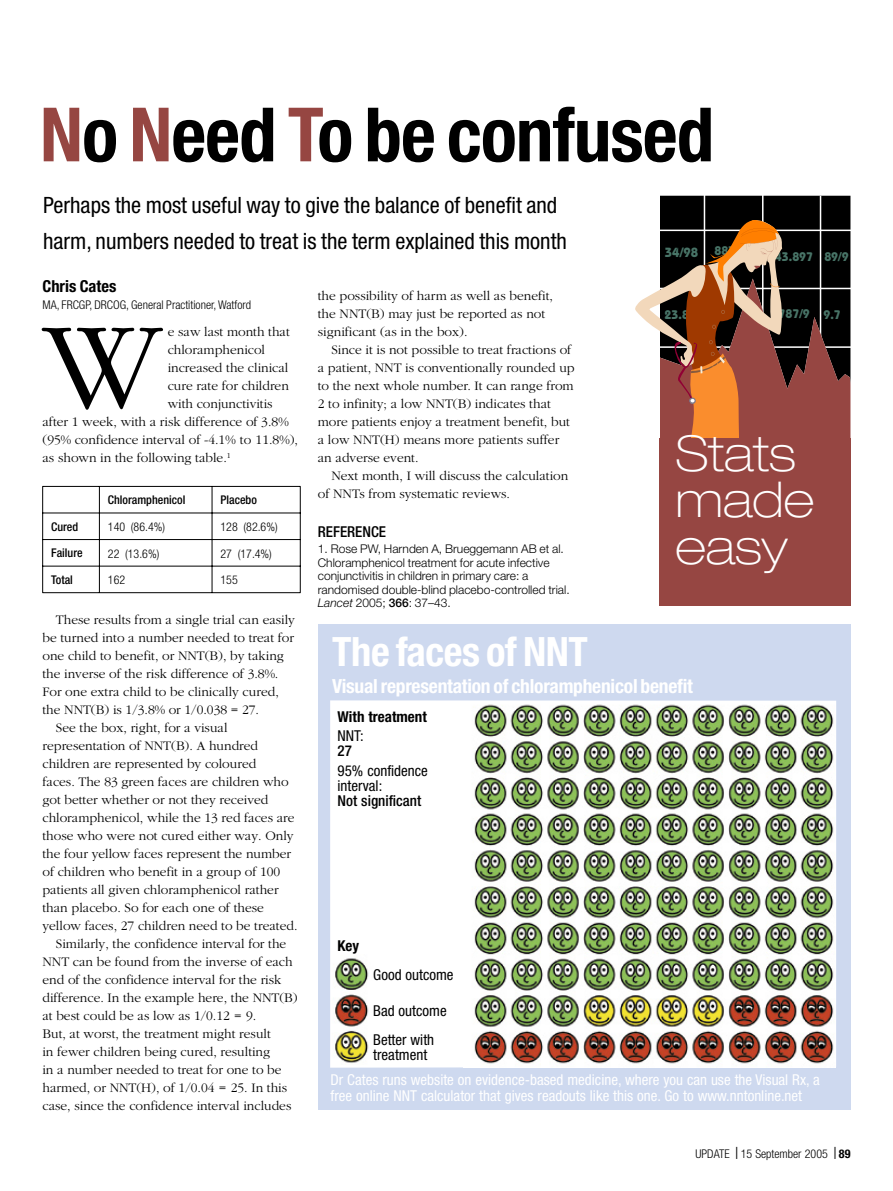
<style>
.page{position:relative;width:893px;height:1191px;background:#fff}
.page>*{position:absolute;margin:0;border:0;box-sizing:border-box;transform-origin:0 0}
.t1{font:300 129px "Garamond";color:#000}
.t2{font:700 condensed 75px "Helvetica Neue";letter-spacing:-.01em;color:#000}
.t3{font:100 expanded 49.5px/46.5px "Helvetica Neue";color:#fff}
.t4{font:700 condensed 40.5px "Helvetica Neue";letter-spacing:-.01em;color:#fff}
.t5{font:condensed 22.5px/36px "Helvetica Neue";color:#000}
.t6{font:700 condensed 19.5px "Helvetica Neue";letter-spacing:-.01em;color:#fff}
.t7{font:700 condensed 16.5px "Helvetica Neue";color:#000}
.t8{font:condensed 15px/16.5px "Helvetica Neue";color:#fff}
.t9{font:condensed 15px/15px "Helvetica Neue";color:#000}
.t10{font:500 condensed 15px "Helvetica Neue";color:#000}
.t11{font:700 condensed 15px "Helvetica Neue";color:#000}
.t12{font:300 13.5px/18px "Garamond";color:#000}
.t13{font:700 13.35px "Bauhaus";color:#487467}
.t14{font:700 12.45px "Bauhaus";color:#487467}
.t15{font:300 12px/13.5px "Helvetica Neue";color:#000}
.t16{font:300 condensed 12px "Helvetica Neue";color:#000}
.t17{font:500 condensed 12px "Helvetica Neue";color:#000}
.s1{color:#964642}
.s2{font-style:italic}
.s3{font-weight:500}
.s4{font-weight:700}
</style>
<div class="page">
<div style="left:318px;top:624px;width:532px;height:486px;background:#ced9ef"></div>
<svg style="left:42px;top:486px;width:259px;height:107px"></svg>
<hr style="left:42px;top:592px;width:57px;height:1px;background:#000">
<hr style="left:100px;top:592px;width:112px;height:1px;background:#000">
<hr style="left:212px;top:592px;width:88px;height:1px;background:#000">
<div style="left:659px;top:438px;width:191px;height:168px;background:#964642"></div>
<svg style="left:635px;top:196px;width:215px;height:242px;background:#785243"></svg>
<div style="left:330px;top:700px;width:506px;height:367px;background:#fff"></div>
<img style="left:463px;top:702px;width:372px;height:365px">
<img style="left:331px;top:950px;width:43px;height:114px">
<h2 class="t2" style="left:40px;top:89px;width:676px"><span class="s1">N</span>o <span class="s1">N</span>eed <span class="s1">T</span>o be confused</h2>
<h3 class="t5" style="left:43px;top:187px;width:525px">Perhaps the most useful way to give the balance of benefit and harm, numbers needed to treat is the term explained this month</h3>
<p class="t14" style="left:714px;top:243px;width:33px">887/9</p>
<p class="t13" style="left:665px;top:244px;width:35px">34/98</p>
<p class="t14" style="left:775px;top:249px;width:40px">43.897</p>
<p class="t14" style="left:824px;top:249px;width:26px">89/9</p>
<p class="t7" style="left:42px;top:276px;width:75px">Chris Cates</p>
<p class="t16" style="left:42px;top:297px;width:210px">MA, FRCGP, DRCOG, General Practitioner, Watford</p>
<h1 class="t1" style="left:42px;top:299px;width:120px">W</h1>
<p class="t12" style="left:168px;top:323px;width:124px">e saw last month that</p>
<p class="t12" style="left:168px;top:341px;width:99px">chloramphenicol</p>
<p class="t12" style="left:168px;top:359px;width:122px">increased the clinical</p>
<p class="t12" style="left:168px;top:377px;width:123px">cure rate for children</p>
<p class="t12" style="left:168px;top:395px;width:106px">with conjunctivitis</p>
<p class="t12" style="left:42px;top:413px;width:248px">after 1 week, with a risk difference of 3.8%</p>
<p class="t12" style="left:42px;top:431px;width:257px">(95% confidence interval of -4.1% to 11.8%),</p>
<p class="t12" style="left:42px;top:449px;width:190px">as shown in the following table.<sup>1</sup></p>
<p class="t17" style="left:108px;top:493px;width:79px">Chloramphenicol</p>
<p class="t17" style="left:221px;top:493px;width:38px">Placebo</p>
<p class="t17" style="left:51px;top:519px;width:29px">Cured</p>
<p class="t16" style="left:108px;top:520px;width:59px">140 (86.4%)</p>
<p class="t16" style="left:221px;top:520px;width:59px">128 (82.6%)</p>
<p class="t17" style="left:51px;top:546px;width:33px">Failure</p>
<p class="t16" style="left:108px;top:546px;width:53px">22 (13.6%)</p>
<p class="t16" style="left:221px;top:546px;width:53px">27 (17.4%)</p>
<p class="t17" style="left:51px;top:572px;width:23px">Total</p>
<p class="t16" style="left:108px;top:573px;width:19px">162</p>
<p class="t16" style="left:221px;top:573px;width:19px">155</p>
<p class="t12" style="left:56px;top:611px;width:241px">These results from a single trial can easily</p>
<p class="t12" style="left:42px;top:629px;width:253px">be turned into a number needed to treat for</p>
<p class="t12" style="left:42px;top:647px;width:243px">one child to benefit, or NNT(B), by taking</p>
<p class="t12" style="left:42px;top:665px;width:237px">the inverse of the risk difference of 3.8%.</p>
<p class="t12" style="left:42px;top:683px;width:238px">For one extra child to be clinically cured,</p>
<p class="t12" style="left:42px;top:701px;width:218px">the NNT(B) is 1/3.8% or 1/0.038 = 27.</p>
<p class="t12" style="left:56px;top:719px;width:173px">See the box, right, for a visual</p>
<p class="t12" style="left:42px;top:737px;width:217px">representation of NNT(B). A hundred</p>
<p class="t12" style="left:42px;top:755px;width:215px">children are represented by coloured</p>
<p class="t12" style="left:42px;top:773px;width:248px">faces. The 83 green faces are children who</p>
<p class="t12" style="left:42px;top:791px;width:227px">got better whether or not they received</p>
<p class="t12" style="left:42px;top:809px;width:254px">chloramphenicol, while the 13 red faces are</p>
<p class="t12" style="left:42px;top:827px;width:253px">those who were not cured either way. Only</p>
<p class="t12" style="left:42px;top:845px;width:250px">the four yellow faces represent the number</p>
<p class="t12" style="left:42px;top:863px;width:239px">of children who benefit in a group of 100</p>
<p class="t12" style="left:42px;top:881px;width:238px">patients all given chloramphenicol rather</p>
<p class="t12" style="left:42px;top:899px;width:223px">than placebo. So for each one of these</p>
<p class="t12" style="left:42px;top:917px;width:257px">yellow faces, 27 children need to be treated.</p>
<p class="t12" style="left:56px;top:935px;width:232px">Similarly, the confidence interval for the</p>
<p class="t12" style="left:42px;top:953px;width:252px">NNT can be found from the inverse of each</p>
<p class="t12" style="left:42px;top:971px;width:241px">end of the confidence interval for the risk</p>
<p class="t12" style="left:42px;top:989px;width:257px">difference. In the example here, the NNT(B)</p>
<p class="t12" style="left:42px;top:1007px;width:215px">at best could be as low as 1/0.12 = 9.</p>
<p class="t12" style="left:42px;top:1025px;width:230px">But, at worst, the treatment might result</p>
<p class="t12" style="left:42px;top:1043px;width:229px">in fewer children being cured, resulting</p>
<p class="t12" style="left:42px;top:1061px;width:241px">in a number needed to treat for one to be</p>
<p class="t12" style="left:42px;top:1079px;width:246px">harmed, or NNT(H), of 1/0.04 = 25. In this</p>
<p class="t12" style="left:42px;top:1097px;width:250px">case, since the confidence interval includes</p>
<p class="t12" style="left:318px;top:287px;width:237px">the possibility of harm as well as benefit, the NNT(B) may just be reported as not significant (as in the box).</p>
<p class="t12" style="left:318px;top:341px;width:258px;text-indent:14px">Since it is not possible to treat fractions of a patient, NNT is conventionally rounded up to the next whole number. It can range from 2 to infinity; a low NNT(B) indicates that more patients enjoy a treatment benefit, but a low NNT(H) means more patients suffer an adverse event.</p>
<p class="t12" style="left:318px;top:467px;width:252px;text-indent:14px">Next month, I will discuss the calculation of NNTs from systematic reviews.</p>
<p class="t10" style="left:318px;top:522px;width:70px">REFERENCE</p>
<p class="t15" style="left:318px;top:542px;width:253px">1. Rose PW, Harnden A, Brueggemann AB et al.<br>Chloramphenicol treatment for acute infective conjunctivitis in children in primary care: a randomised double-blind placebo-controlled trial.<br><span class="s2">Lancet</span> 2005; <span class="s3">366</span>: 37–43.</p>
<p class="t14" style="left:665px;top:306px;width:40px">23.897</p>
<p class="t14" style="left:778px;top:306px;width:33px">787/9</p>
<p class="t14" style="left:823px;top:307px;width:19px">9.7</p>
<h3 class="t3" style="left:675px;top:429px;width:140px">Stats made easy</h3>
<h3 class="t4" style="left:332px;top:627px;width:257px">The faces of NNT</h3>
<h3 class="t6" style="left:332px;top:674px;width:362px">Visual representation of chloramphenicol benefit</h3>
<p class="t11" style="left:338px;top:707px;width:91px">With treatment</p>
<p class="t9" style="left:338px;top:728px;width:28px">NNT:</p>
<p class="t10" style="left:338px;top:742px;width:16px">27</p>
<p class="t9" style="left:338px;top:762px;width:92px">95% confidence interval:</p>
<p class="t10" style="left:338px;top:791px;width:85px">Not significant</p>
<p class="t11" style="left:338px;top:936px;width:23px">Key</p>
<p class="t9" style="left:373px;top:966px;width:82px">Good outcome</p>
<p class="t9" style="left:373px;top:1002px;width:75px">Bad outcome</p>
<p class="t9" style="left:373px;top:1032px;width:62px">Better with treatment</p>
<p class="t8" style="left:331px;top:1071px;width:491px">Dr Cates runs website on evidence-based medicine, where you can use the Visual Rx, a free online NNT calculator that gives readouts like this one. Go to www.nntonline.net</p>
<p class="t16" style="left:695px;top:1147px;width:156px">UPDATE 15 September 2005 <span class="s4">89</span></p>
</div>
